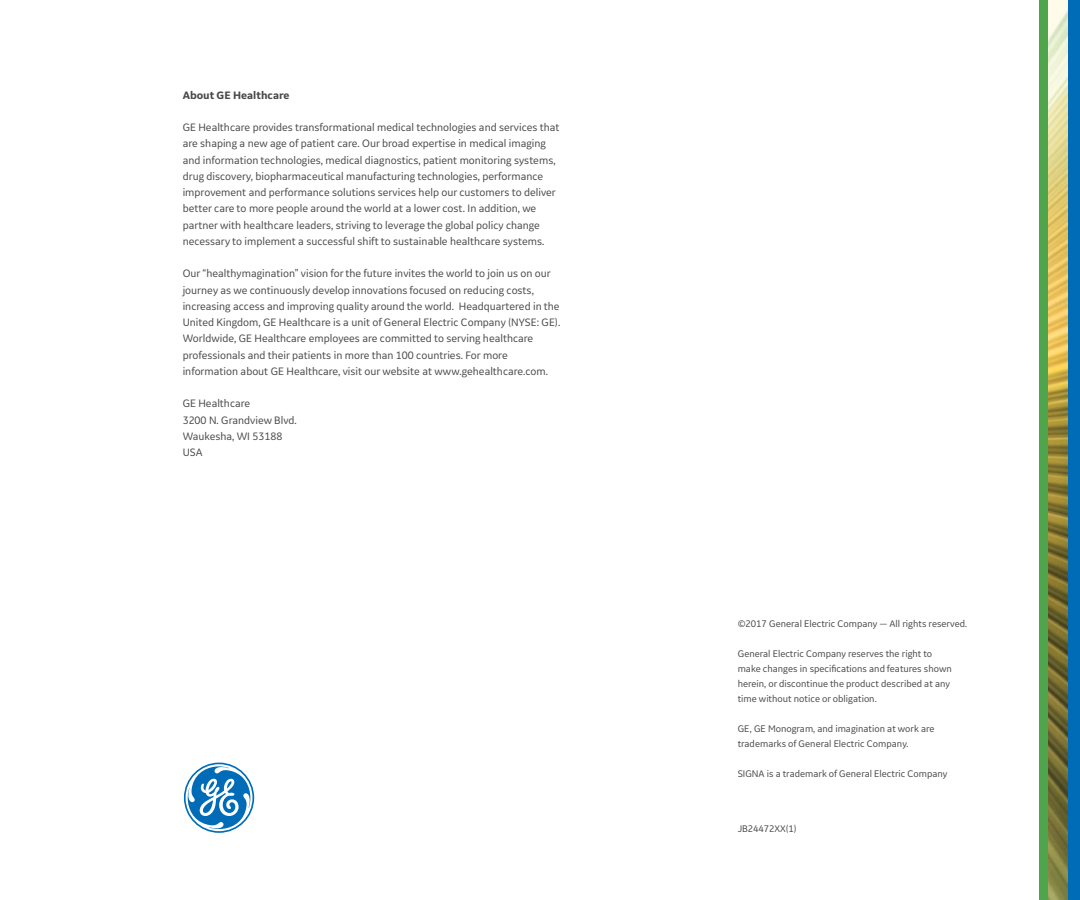
<style>
.page{position:relative;width:1080px;height:900px;background:#fff}
.page>*{position:absolute;margin:0;border:0;box-sizing:border-box;transform-origin:0 0}
.t1{font:11.25px/16.2px "GE Inspira Sans";color:#48484a}
.t2{font:700 11.25px "GE Inspira Sans";color:#48484a}
.t3{font:10px/15px "GE Inspira Sans";color:#48484a}
</style>
<div class="page">
<svg style="left:184px;top:763px;width:70px;height:70px"></svg>
<div style="left:1040px;top:0;width:11px;height:900px;background:#4fa54c"></div>
<img style="left:1049px;top:0;width:19px;height:900px">
<div style="left:1068px;top:0;width:12px;height:900px;background:#006cb7"></div>
<p class="t2" style="left:183px;top:88px;width:108px">About GE Healthcare</p>
<p class="t1" style="left:183px;top:119px;width:378px">GE Healthcare provides transformational medical technologies and services that are shaping a new age of patient care. Our broad expertise in medical imaging and information technologies, medical diagnostics, patient monitoring systems, drug discovery, biopharmaceutical manufacturing technologies, performance improvement and performance solutions services help our customers to deliver better care to more people around the world at a lower cost. In addition, we partner with healthcare leaders, striving to leverage the global policy change necessary to implement a successful shift to sustainable healthcare systems.</p>
<p class="t1" style="left:183px;top:265px;width:379px">Our “healthymagination” vision for the future invites the world to join us on our journey as we continuously develop innovations focused on reducing costs, increasing access and improving quality around the world. Headquartered in the United Kingdom, GE Healthcare is a unit of General Electric Company (NYSE: GE).<br>Worldwide, GE Healthcare employees are committed to serving healthcare professionals and their patients in more than 100 countries. For more information about GE Healthcare, visit our website at www.gehealthcare.com.</p>
<p class="t1" style="left:183px;top:395px;width:116px">GE Healthcare<br>3200 N. Grandview Blvd.<br>Waukesha, WI 53188<br>USA</p>
<p class="t3" style="left:738px;top:616px;width:231px">©2017 General Electric Company — All rights reserved.</p>
<p class="t3" style="left:738px;top:646px;width:216px">General Electric Company reserves the right to make changes in specifications and features shown herein, or discontinue the product described at any time without notice or obligation.</p>
<p class="t3" style="left:738px;top:721px;width:198px">GE, GE Monogram, and imagination at work are trademarks of General Electric Company.</p>
<p class="t3" style="left:738px;top:766px;width:211px">SIGNA is a trademark of General Electric Company</p>
<p class="t3" style="left:738px;top:821px;width:61px">JB24472XX(1)</p>
</div>
